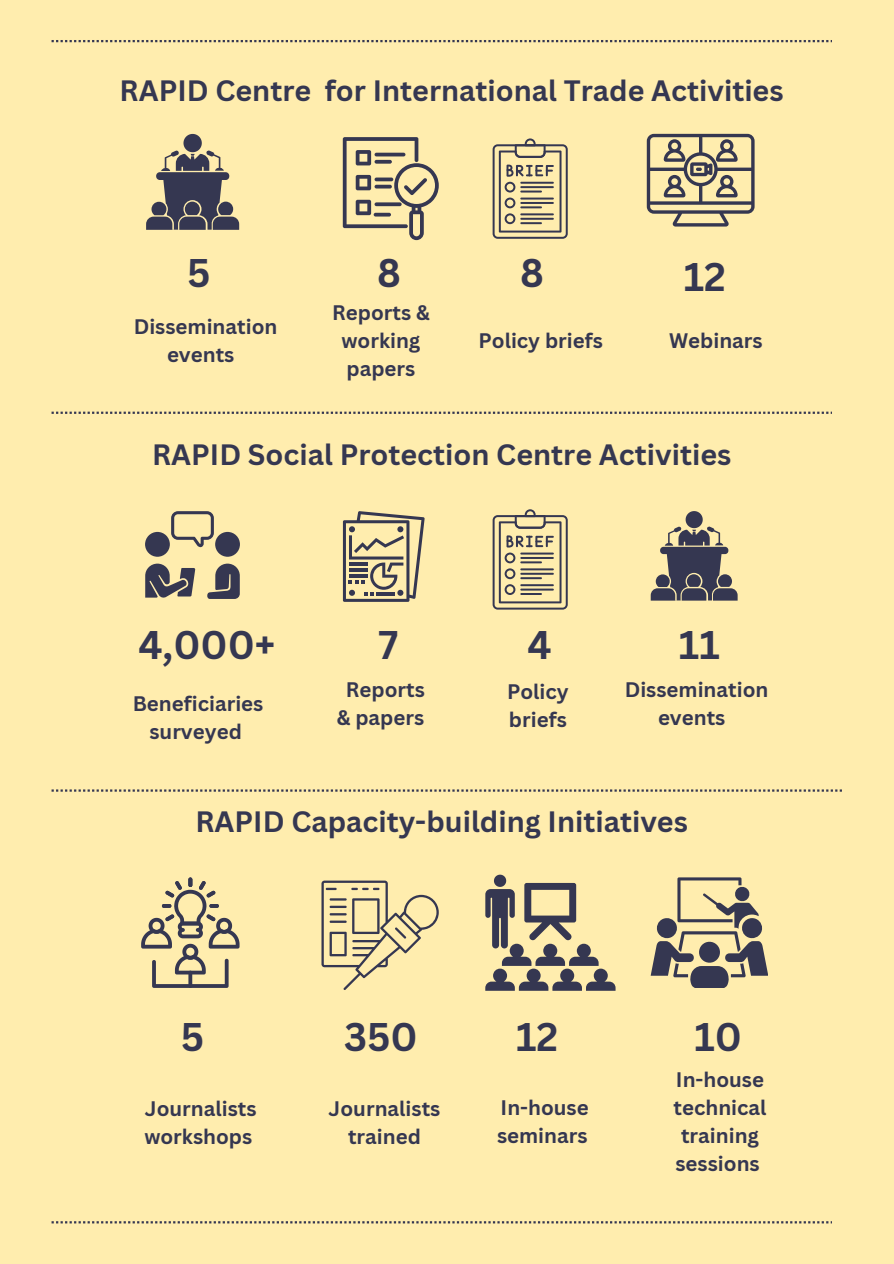
<style>
.page{position:relative;width:894px;height:1264px;background:#fff}
.page>*{position:absolute;margin:0;border:0;box-sizing:border-box;transform-origin:0 0}
.t1{font:700 38.85px "Canva Sans";color:#353751}
.t2{font:700 28.65px "Canva Sans";color:#353751}
.t3{font:700 20.4px/28.2px "Canva Sans";color:#353751;text-align:center}
</style>
<div class="page">
<div style="left:0;top:0;width:893px;height:1263px;background:#ffedae"></div>
<svg style="left:52px;top:40px;width:779px;height:2px"></svg>
<svg style="left:52px;top:411px;width:779px;height:3px"></svg>
<svg style="left:52px;top:789px;width:789px;height:2px"></svg>
<svg style="left:146px;top:134px;width:93px;height:95px"></svg>
<svg style="left:492px;top:138px;width:75px;height:101px"></svg>
<hr style="left:520px;top:213px;width:33px;height:2px;background:#353751">
<hr style="left:520px;top:218px;width:33px;height:2px;background:#353751">
<hr style="left:520px;top:222px;width:21px;height:2px;background:#353751">
<svg style="left:646px;top:134px;width:108px;height:92px"></svg>
<svg style="left:145px;top:511px;width:94px;height:45px"></svg>
<svg style="left:207px;top:563px;width:32px;height:36px"></svg>
<svg style="left:145px;top:563px;width:50px;height:35px"></svg>
<svg style="left:650px;top:511px;width:87px;height:89px"></svg>
<svg style="left:141px;top:877px;width:98px;height:110px"></svg>
<svg style="left:485px;top:874px;width:130px;height:116px"></svg>
<svg style="left:650px;top:877px;width:117px;height:110px"></svg>
<svg style="left:52px;top:1221px;width:779px;height:2px"></svg>
<svg style="left:343px;top:511px;width:81px;height:91px"></svg>
<svg style="left:492px;top:509px;width:75px;height:100px"></svg>
<hr style="left:520px;top:584px;width:33px;height:2px;background:#353751">
<hr style="left:520px;top:588px;width:33px;height:2px;background:#353751">
<hr style="left:520px;top:593px;width:21px;height:2px;background:#353751">
<svg style="left:343px;top:137px;width:95px;height:103px"></svg>
<svg style="left:321px;top:880px;width:117px;height:110px"></svg>
<p class="t2" style="left:119px;top:71px;width:665px">RAPID Centre for International Trade Activities</p>
<p class="t1" style="left:187px;top:246px;width:25px">5</p>
<p class="t1" style="left:377px;top:246px;width:25px">8</p>
<h2 class="t1" style="left:520px;top:246px;width:25px">8</h2>
<p class="t1" style="left:683px;top:250px;width:44px">12</p>
<p class="t3" style="left:134px;top:312px;width:145px">Dissemination events</p>
<p class="t3" style="left:332px;top:298px;width:99px">Reports &amp; working papers</p>
<p class="t3" style="left:478px;top:326px;width:126px">Policy briefs</p>
<p class="t3" style="left:669px;top:326px;width:95px">Webinars</p>
<p class="t2" style="left:152px;top:434px;width:580px">RAPID Social Protection Centre Activities</p>
<p class="t1" style="left:138px;top:617px;width:138px">4,000+</p>
<p class="t1" style="left:678px;top:617px;width:42px">11</p>
<p class="t3" style="left:624px;top:675px;width:145px">Dissemination events</p>
<p class="t1" style="left:378px;top:617px;width:21px">7</p>
<p class="t1" style="left:527px;top:617px;width:26px">4</p>
<p class="t3" style="left:337px;top:675px;width:89px">Reports &amp; papers</p>
<p class="t3" style="left:507px;top:677px;width:63px;text-align:left">Policy briefs</p>
<p class="t3" style="left:133px;top:689px;width:132px">Beneficiaries surveyed</p>
<p class="t2" style="left:195px;top:801px;width:494px">RAPID Capacity-building Initiatives</p>
<p class="t1" style="left:181px;top:1009px;width:25px">5</p>
<p class="t1" style="left:344px;top:1009px;width:75px">350</p>
<p class="t1" style="left:516px;top:1009px;width:44px">12</p>
<p class="t1" style="left:694px;top:1009px;width:49px">10</p>
<p class="t3" style="left:144px;top:1093px;width:114px;text-align:left">Journalists workshops</p>
<p class="t3" style="left:328px;top:1093px;width:113px">Journalists trained</p>
<h2 class="t3" style="left:497px;top:1092px;width:93px;text-align:left">In-house seminars</h2>
<h1 class="t3" style="left:673px;top:1064px;width:94px">In-house technical training sessions</h1>
</div>
